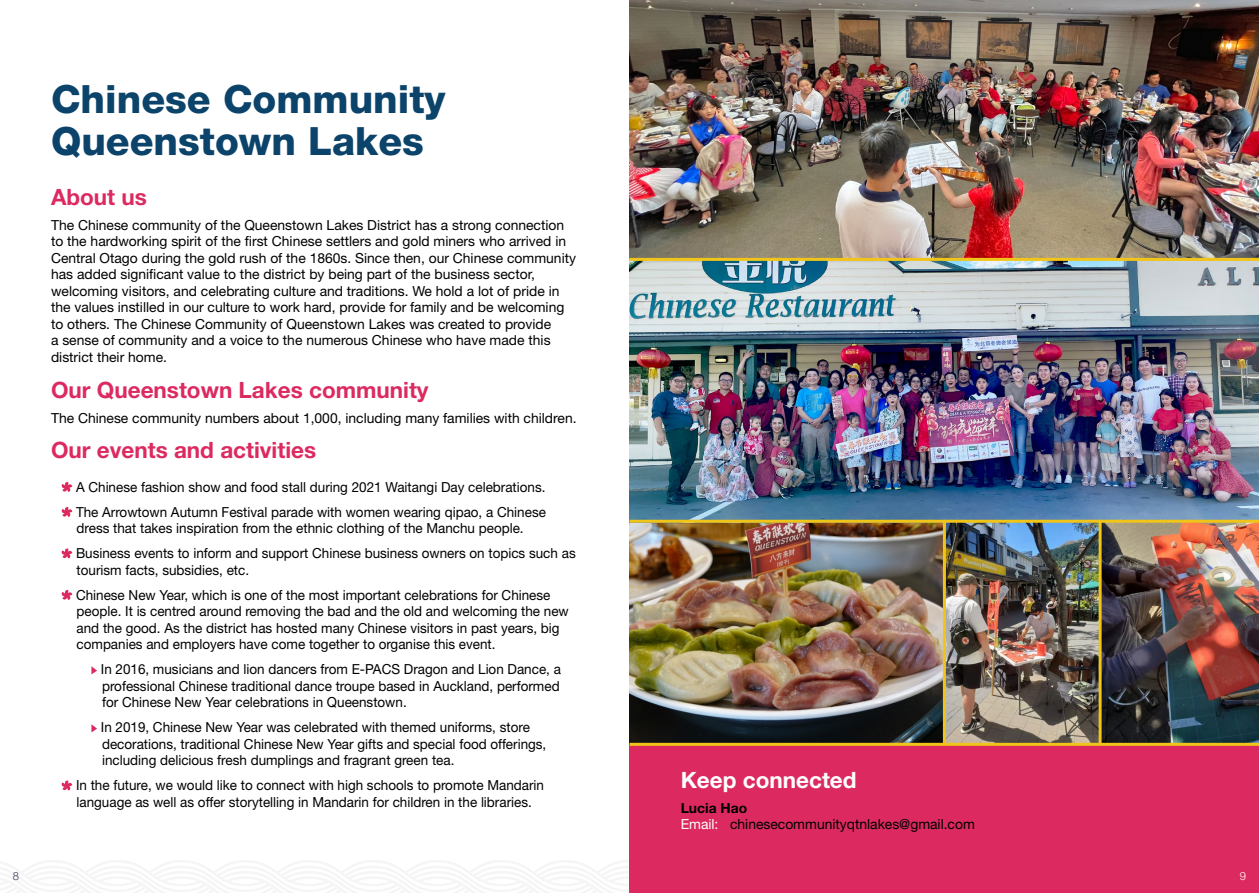
<style>
.page{position:relative;width:1259px;height:893px;background:#fff}
.page>*{position:absolute;margin:0;border:0;box-sizing:border-box;transform-origin:0 0}
.t1{font:800 39px/42px "Helvetica Neue LT Std";color:#0b436a}
.t2{font:700 22.5px "Helvetica Neue LT Std";color:#dc2a60}
.t3{font:700 22.5px "Helvetica Neue LT Std";color:#fff}
.t4{font:13.8px/16.5px "Helvetica Neue LT Std";color:#000}
.t5{font:300 11.25px "Helvetica Neue LT Std";color:#393e4f}
.t6{font:300 11.25px "Helvetica Neue LT Std";color:#fff}
.s1{font-weight:700}
.s2{color:#fff}
</style>
<div class="page">
<img style="left:629px;top:0;width:630px;height:520px">
<img style="left:629px;top:523px;width:630px;height:220px">
<svg style="left:61px;top:482px;width:11px;height:10px"></svg>
<svg style="left:61px;top:507px;width:11px;height:10px"></svg>
<svg style="left:61px;top:548px;width:11px;height:10px"></svg>
<svg style="left:61px;top:590px;width:11px;height:10px"></svg>
<svg style="left:91px;top:666px;width:6px;height:8px"></svg>
<svg style="left:91px;top:724px;width:6px;height:8px"></svg>
<svg style="left:61px;top:780px;width:11px;height:10px"></svg>
<div style="left:629px;top:746px;width:630px;height:147px;background:#dc2a60"></div>
<hr style="left:629px;top:743px;width:630px;height:3px;background:#f0c419">
<hr style="left:629px;top:520px;width:630px;height:3px;background:#f0c419">
<hr style="left:1098px;top:520px;width:3px;height:224px;background:#f0c419">
<hr style="left:629px;top:258px;width:630px;height:3px;background:#f0c419">
<hr style="left:943px;top:520px;width:3px;height:224px;background:#f0c419">
<h1 class="t1" style="left:51px;top:78px;width:396px">Chinese Community<br>Queenstown Lakes</h1>
<h2 class="t2" style="left:51px;top:183px;width:97px">About us</h2>
<p class="t4" style="left:51px;top:217px;width:526px">The Chinese community of the Queenstown Lakes District has a strong connection to the hardworking spirit of the first Chinese settlers and gold miners who arrived in Central Otago during the gold rush of the 1860s. Since then, our Chinese community has added significant value to the district by being part of the business sector, welcoming visitors, and celebrating culture and traditions. We hold a lot of pride in the values instilled in our culture to work hard, provide for family and be welcoming to others. The Chinese Community of Queenstown Lakes was created to provide<br>a sense of community and a voice to the numerous Chinese who have made this district their home.</p>
<h2 class="t2" style="left:51px;top:376px;width:379px">Our Queenstown Lakes community</h2>
<p class="t4" style="left:51px;top:409px;width:527px">The Chinese community numbers about 1,000, including many families with children.</p>
<h2 class="t2" style="left:51px;top:436px;width:267px">Our events and activities</h2>
<p class="t4" style="left:76px;top:474px;width:471px;line-height:25px">A Chinese fashion show and food stall during 2021 Waitangi Day celebrations.<br>The Arrowtown Autumn Festival parade with women wearing qipao, a Chinese</p>
<p class="t4" style="left:76px;top:516px;width:501px;line-height:25px">dress that takes inspiration from the ethnic clothing of the Manchu people.<br>Business events to inform and support Chinese business owners on topics such as</p>
<p class="t4" style="left:76px;top:557px;width:476px;line-height:25px">tourism facts, subsidies, etc.<br>Chinese New Year, which is one of the most important celebrations for Chinese</p>
<p class="t4" style="left:77px;top:603px;width:494px">people. It is centred around removing the bad and the old and welcoming the new and the good. As the district has hosted many Chinese visitors in past years, big companies and employers have come together to organise this event.</p>
<p class="t4" style="left:101px;top:661px;width:461px;text-align:justify">In 2016, musicians and lion dancers from E-PACS Dragon and Lion Dance, a professional Chinese traditional dance troupe based in Auckland, performed for Chinese New Year celebrations in Queenstown.</p>
<p class="t4" style="left:101px;top:719px;width:447px">In 2019, Chinese New Year was celebrated with themed uniforms, store decorations, traditional Chinese New Year gifts and special food offerings, including delicious fresh dumplings and fragrant green tea.</p>
<p class="t4" style="left:76px;top:777px;width:469px">In the future, we would like to connect with high schools to promote Mandarin language as well as offer storytelling in Mandarin for children in the libraries.</p>
<h2 class="t3" style="left:680px;top:766px;width:177px">Keep connected</h2>
<p class="t4" style="left:680px;top:799px;width:296px"><span class="s1">Lucia Hao<br></span><span class="s2">Email:</span> chinesecommunityqtnlakes@gmail.com</p>
<p class="t5" style="left:13px;top:869px;width:8px">8</p>
<p class="t6" style="left:1240px;top:869px;width:8px">9</p>
</div>
